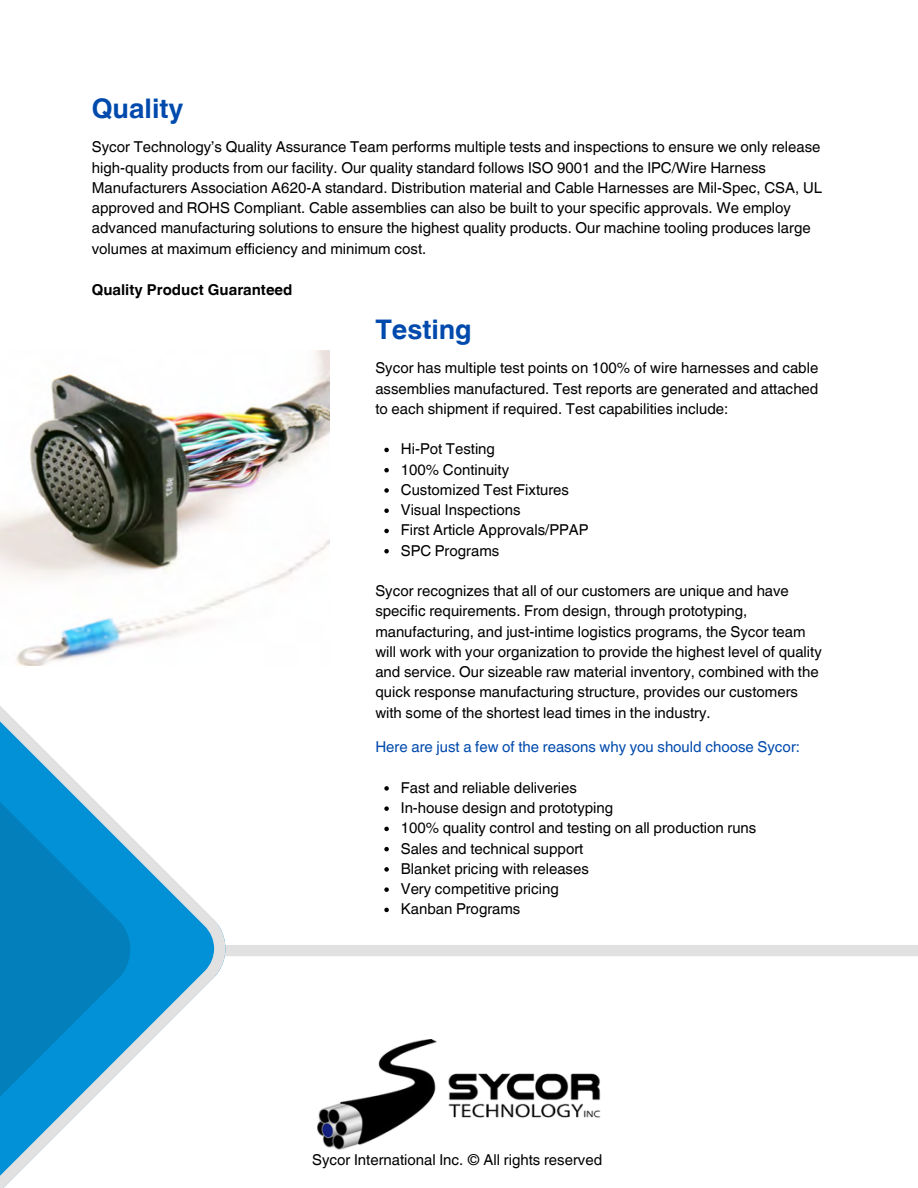
<style>
.page{position:relative;width:918px;height:1188px;background:#fff}
.page>*{position:absolute;margin:0;border:0;box-sizing:border-box;transform-origin:0 0}
.t1{font:700 27px "Helvetica World";color:#004aad}
.t2{font:15px/20.2px "Helvetica World";color:#000}
.t3{font:15px "Helvetica World";color:#004aad}
.t4{font:700 15px "Helvetica World";color:#000}
</style>
<div class="page">
<div style="left:132px;top:945px;width:786px;height:11px;background:#e1e1e1"></div>
<svg style="left:0;top:706px;width:225px;height:482px"></svg>
<svg style="left:0;top:753px;width:130px;height:395px;background:#319dd0"></svg>
<img style="left:317px;top:1040px;width:284px;height:110px">
<img style="left:0;top:350px;width:330px;height:316px">
<svg style="left:384px;top:448px;width:5px;height:4px"></svg>
<svg style="left:384px;top:468px;width:5px;height:4px"></svg>
<svg style="left:384px;top:488px;width:5px;height:5px"></svg>
<svg style="left:384px;top:508px;width:5px;height:5px"></svg>
<svg style="left:384px;top:529px;width:5px;height:4px"></svg>
<svg style="left:384px;top:549px;width:5px;height:4px"></svg>
<svg style="left:384px;top:786px;width:5px;height:5px"></svg>
<svg style="left:384px;top:806px;width:5px;height:5px"></svg>
<svg style="left:384px;top:827px;width:5px;height:4px"></svg>
<svg style="left:384px;top:847px;width:5px;height:4px"></svg>
<svg style="left:384px;top:867px;width:5px;height:5px"></svg>
<svg style="left:384px;top:887px;width:5px;height:5px"></svg>
<svg style="left:384px;top:908px;width:5px;height:4px"></svg>
<h1 class="t1" style="left:92px;top:87px;width:93px">Quality</h1>
<p class="t2" style="left:92px;top:137px;width:732px">Sycor Technology’s Quality Assurance Team performs multiple tests and inspections to ensure we only release high-quality products from our facility. Our quality standard follows ISO 9001 and the IPC/Wire Harness Manufacturers Association A620-A standard. Distribution material and Cable Harnesses are Mil-Spec, CSA, UL approved and ROHS Compliant. Cable assemblies can also be built to your specific approvals. We employ advanced manufacturing solutions to ensure the highest quality products. Our machine tooling produces large volumes at maximum efficiency and minimum cost.</p>
<p class="t4" style="left:92px;top:278px;width:202px">Quality Product Guaranteed</p>
<h1 class="t1" style="left:375px;top:308px;width:98px">Testing</h1>
<p class="t2" style="left:375px;top:358px;width:445px;text-align:justify">Sycor has multiple test points on 100% of wire harnesses and cable assemblies manufactured. Test reports are generated and attached to each shipment if required. Test capabilities include:</p>
<p class="t2" style="left:401px;top:439px;width:189px">Hi-Pot Testing<br>100% Continuity<br>Customized Test Fixtures<br>Visual Inspections<br>First Article Approvals/PPAP<br>SPC Programs</p>
<p class="t2" style="left:375px;top:581px;width:448px">Sycor recognizes that all of our customers are unique and have specific requirements. From design, through prototyping, manufacturing, and just-intime logistics programs, the Sycor team will work with your organization to provide the highest level of quality and service. Our sizeable raw material inventory, combined with the quick response manufacturing structure, provides our customers with some of the shortest lead times in the industry.</p>
<p class="t3" style="left:375px;top:738px;width:426px">Here are just a few of the reasons why you should choose Sycor:</p>
<p class="t2" style="left:401px;top:778px;width:357px">Fast and reliable deliveries<br>In-house design and prototyping<br>100% quality control and testing on all production runs<br>Sales and technical support<br>Blanket pricing with releases<br>Very competitive pricing<br>Kanban Programs</p>
<p class="t2" style="left:312px;top:1150px;width:292px">Sycor International Inc. © All rights reserved</p>
</div>
